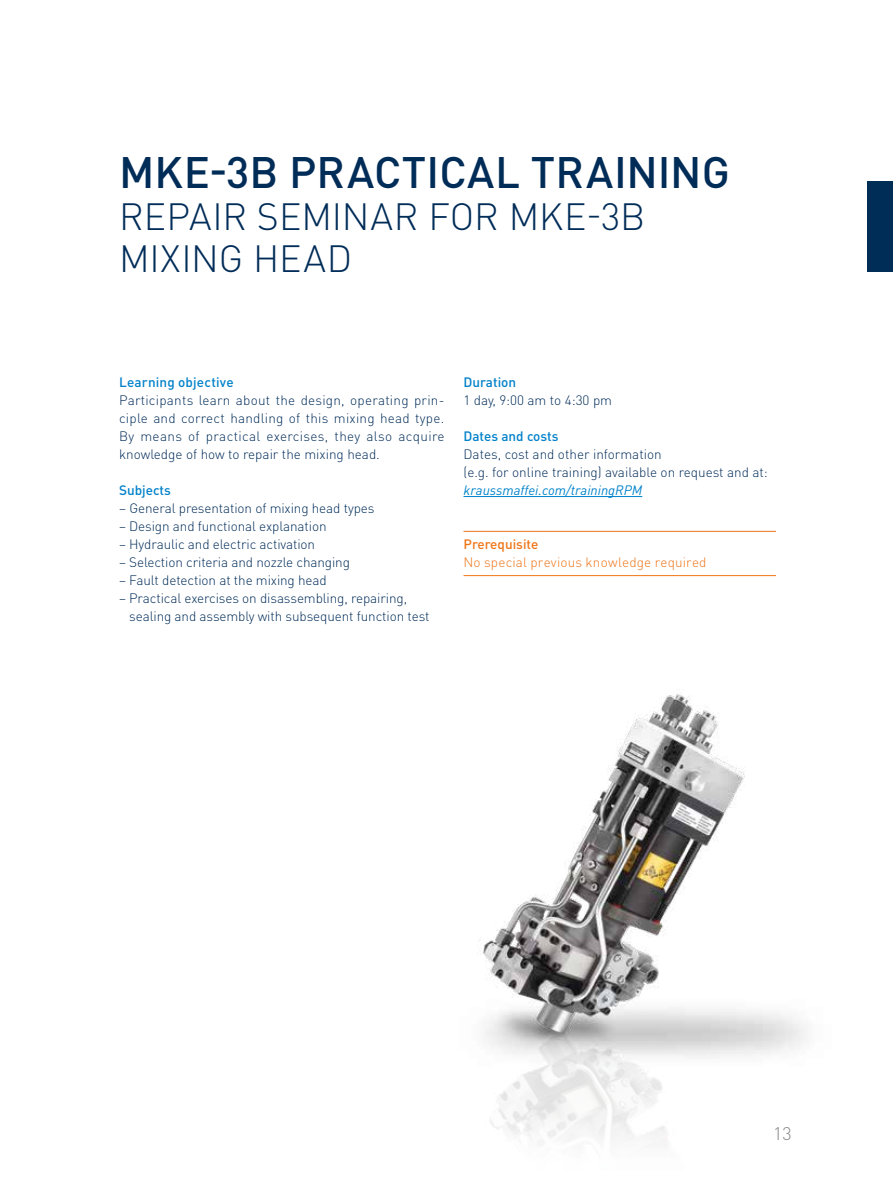
<style>
.page{position:relative;width:893px;height:1191px;background:#fff}
.page>*{position:absolute;margin:0;border:0;box-sizing:border-box;transform-origin:0 0}
.t1{font:500 43.5px "DIN Pro";letter-spacing:.005em;color:#002c58}
.t2{font:300 37.5px/42px "DIN Pro";color:#002c58}
.t3{font:300 18px "DIN Pro";color:#878787}
.t4{font:300 13.5px/18px "DIN Pro";letter-spacing:-.01em;color:#002c58}
.t5{font:500 13.5px "DIN Pro";color:#0081c9}
.t6{font:300 13.5px "DIN Pro";letter-spacing:.015em;color:#ee7518}
.t7{font:italic 13.5px "DIN Pro";color:#0081c9}
.t8{font:500 13.5px "DIN Pro";color:#ee7518}
</style>
<div class="page">
<div style="left:867px;top:181px;width:26px;height:91px;background:#002c58"></div>
<hr style="left:463px;top:531px;width:313px;height:1px;background:#ee7518">
<hr style="left:463px;top:575px;width:313px;height:1px;background:#ee7518">
<hr style="left:463px;top:496px;width:179px;height:1px;background:#0081c9">
<img style="left:479px;top:694px;width:327px;height:453px">
<h1 class="t1" style="left:119px;top:142px;width:612px">MKE-3B PRACTICAL TRAINING</h1>
<h2 class="t2" style="left:119px;top:194px;width:527px">REPAIR SEMINAR FOR MKE-3B<br>MIXING HEAD</h2>
<p class="t5" style="left:119px;top:372px;width:116px">Learning objective</p>
<p class="t4" style="left:119px;top:390px;width:327px;text-align:justify">Participants learn about the design, operating prin&shy;ciple and correct handling of this mixing head type.<br>By means of practical exercises, they also acquire knowledge of how to repair the mixing head.</p>
<p class="t5" style="left:119px;top:480px;width:53px">Subjects</p>
<p class="t4" style="left:119px;top:498px;width:257px">– General presentation of mixing head types</p>
<p class="t4" style="left:119px;top:516px;width:209px">– Design and functional explanation</p>
<p class="t4" style="left:119px;top:534px;width:198px">– Hydraulic and electric activation</p>
<p class="t4" style="left:119px;top:552px;width:232px">– Selection criteria and nozzle changing</p>
<p class="t4" style="left:119px;top:570px;width:209px">– Fault detection at the mixing head</p>
<p class="t4" style="left:129px;top:588px;width:302px;text-indent:-10px">– Practical exercises on disassembling, repairing, sealing and assembly with subsequent function test</p>
<p class="t5" style="left:463px;top:372px;width:54px">Duration</p>
<p class="t4" style="left:463px;top:390px;width:150px">1 day, 9:00 am to 4:30 pm</p>
<p class="t5" style="left:463px;top:426px;width:97px">Dates and costs</p>
<p class="t4" style="left:463px;top:444px;width:306px">Dates, cost and other information<br>(e.g. for online training) available on request and at:</p>
<p class="t7" style="left:463px;top:479px;width:180px">kraussmaffei.com/trainingRPM</p>
<p class="t8" style="left:463px;top:534px;width:76px">Prerequisite</p>
<p class="t6" style="left:463px;top:552px;width:245px">No special previous knowledge required</p>
<h3 class="t3" style="left:773px;top:1121px;width:20px">13</h3>
</div>
